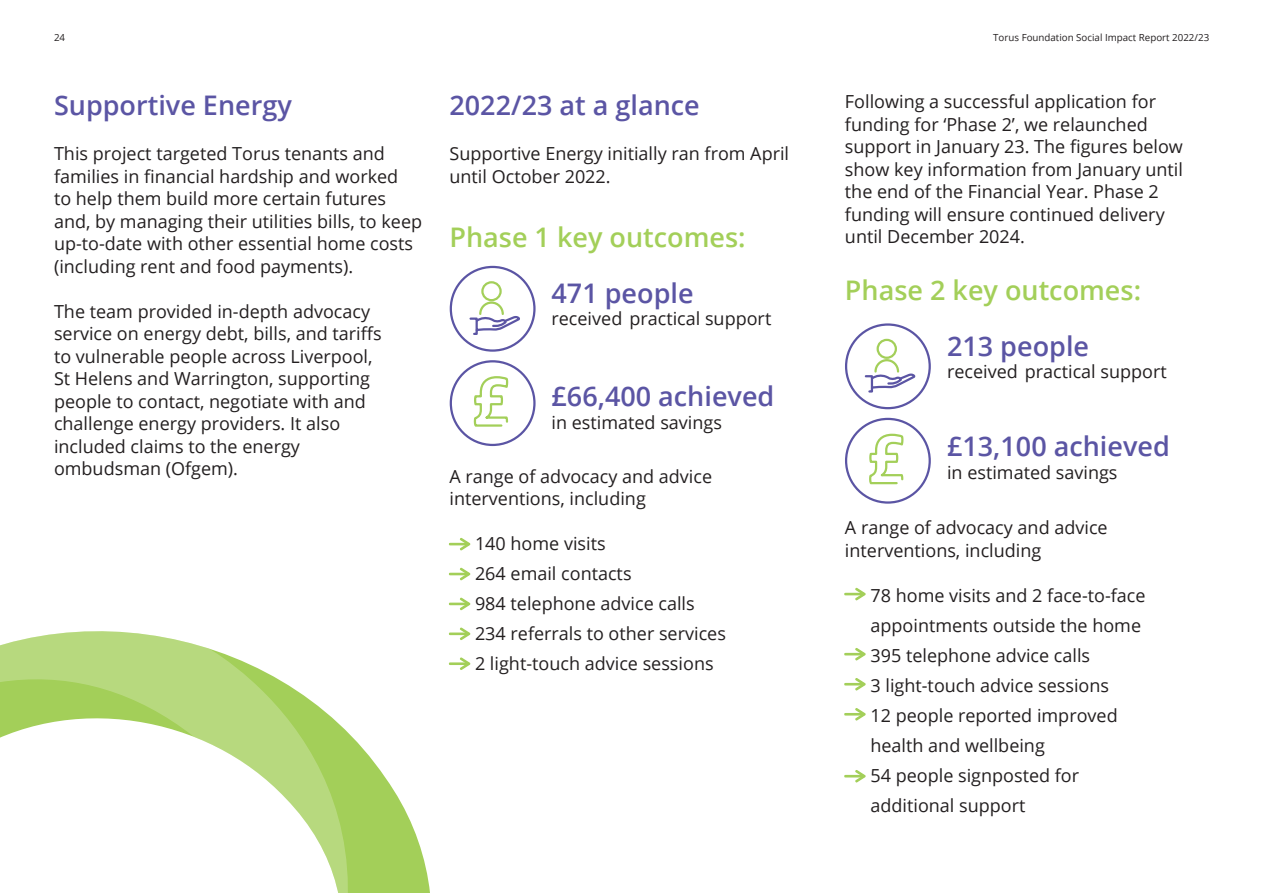
<style>
.page{position:relative;width:1263px;height:893px;background:#fff}
.page>*{position:absolute;margin:0;border:0;box-sizing:border-box;transform-origin:0 0}
.t1{font:600 27px "Open Sans";color:#5b55a4}
.t2{font:600 27px "Open Sans";color:#a3cf59}
.t3{font:18px/22.5px "Open Sans";color:#231f20}
.t4{font:9.75px "Open Sans";color:#231f20}
</style>
<div class="page">
<svg style="left:450px;top:537px;width:21px;height:14px"></svg>
<div style="left:449px;top:543px;width:20px;height:2px;border:2px solid #a3cf59"></div>
<svg style="left:845px;top:587px;width:21px;height:14px"></svg>
<div style="left:844px;top:593px;width:21px;height:2px;border:2px solid #a3cf59"></div>
<svg style="left:845px;top:648px;width:21px;height:13px"></svg>
<div style="left:844px;top:653px;width:21px;height:2px;border:2px solid #a3cf59"></div>
<svg style="left:845px;top:678px;width:21px;height:13px"></svg>
<div style="left:844px;top:683px;width:21px;height:2px;border:2px solid #a3cf59"></div>
<svg style="left:855px;top:708px;width:11px;height:13px"></svg>
<div style="left:844px;top:713px;width:21px;height:3px;border:2px solid #a3cf59"></div>
<svg style="left:845px;top:770px;width:21px;height:13px"></svg>
<div style="left:844px;top:775px;width:21px;height:2px;border:2px solid #a3cf59"></div>
<svg style="left:450px;top:567px;width:21px;height:14px"></svg>
<div style="left:449px;top:573px;width:20px;height:2px;border:2px solid #a3cf59"></div>
<svg style="left:450px;top:597px;width:21px;height:14px"></svg>
<div style="left:449px;top:603px;width:20px;height:2px;border:2px solid #a3cf59"></div>
<svg style="left:450px;top:627px;width:21px;height:13px"></svg>
<div style="left:449px;top:632px;width:20px;height:3px;border:2px solid #a3cf59"></div>
<svg style="left:459px;top:657px;width:12px;height:13px"></svg>
<div style="left:449px;top:662px;width:20px;height:3px;border:2px solid #a3cf59"></div>
<svg style="left:348px;top:733px;width:82px;height:160px;fill:#a3cf59"></svg>
<svg style="left:0;top:631px;width:348px;height:262px"></svg>
<div style="left:481px;top:281px;width:21px;height:20px;border:2px solid #a3cf59;border-radius:50%"></div>
<svg style="left:469px;top:300px;width:51px;height:35px"></svg>
<svg style="left:473px;top:376px;width:36px;height:51px"></svg>
<div style="left:450px;top:266px;width:86px;height:86px;border:2px solid #5b55a4;border-radius:50%"></div>
<div style="left:450px;top:360px;width:86px;height:86px;border:2px solid #5b55a4;border-radius:50%"></div>
<div style="left:876px;top:339px;width:21px;height:20px;border:2px solid #a3cf59;border-radius:50%"></div>
<svg style="left:864px;top:358px;width:52px;height:35px"></svg>
<svg style="left:869px;top:433px;width:35px;height:52px"></svg>
<div style="left:845px;top:323px;width:86px;height:86px;border:2px solid #5b55a4;border-radius:50%"></div>
<div style="left:845px;top:418px;width:86px;height:86px;border:2px solid #5b55a4;border-radius:50%"></div>
<p class="t4" style="left:54px;top:31px;width:13px">24</p>
<p class="t4" style="left:993px;top:31px;width:217px">Torus Foundation Social Impact Report 2022/23</p>
<h1 class="t1" style="left:54px;top:87px;width:239px">Supportive Energy</h1>
<p class="t3" style="left:54px;top:142px;width:370px">This project targeted Torus tenants and families in financial hardship and worked<br>to help them build more certain futures and, by managing their utilities bills, to keep up-to-date with other essential home costs (including rent and food payments).</p>
<p class="t3" style="left:54px;top:300px;width:329px">The team provided in-depth advocacy service on energy debt, bills, and tariffs to vulnerable people across Liverpool, St Helens and Warrington, supporting people to contact, negotiate with and challenge energy providers. It also included claims to the energy ombudsman (Ofgem).</p>
<h1 class="t1" style="left:449px;top:87px;width:252px">2022/23 at a glance</h1>
<p class="t3" style="left:449px;top:142px;width:341px">Supportive Energy initially ran from April until October 2022.</p>
<h1 class="t2" style="left:449px;top:219px;width:298px">Phase 1 key outcomes:</h1>
<h1 class="t1" style="left:551px;top:274px;width:144px">471 people</h1>
<p class="t3" style="left:551px;top:307px;width:221px">received practical support</p>
<h1 class="t1" style="left:551px;top:378px;width:224px">£66,400 achieved</h1>
<p class="t3" style="left:551px;top:411px;width:172px">in estimated savings</p>
<p class="t3" style="left:449px;top:465px;width:264px">A range of advocacy and advice interventions, including</p>
<p class="t3" style="left:475px;top:528px;width:252px;line-height:30px">140 home visits<br>264 email contacts<br>984 telephone advice calls<br>234 referrals to other services<br>2 light-touch advice sessions</p>
<p class="t3" style="left:845px;top:90px;width:340px">Following a successful application for funding for ‘Phase 2’, we relaunched support in January 23. The figures below show key information from January until the end of the Financial Year. Phase 2 funding will ensure continued delivery until December 2024.</p>
<h1 class="t2" style="left:845px;top:272px;width:298px">Phase 2 key outcomes:</h1>
<h1 class="t1" style="left:947px;top:328px;width:144px">213 people</h1>
<p class="t3" style="left:947px;top:360px;width:221px">received practical support</p>
<h1 class="t1" style="left:947px;top:428px;width:224px">£13,100 achieved</h1>
<p class="t3" style="left:947px;top:461px;width:172px">in estimated savings</p>
<p class="t3" style="left:845px;top:516px;width:264px">A range of advocacy and advice interventions, including</p>
<p class="t3" style="left:870px;top:580px;width:277px;line-height:30px">78 home visits and 2 face-to-face appointments outside the home<br>395 telephone advice calls<br>3 light-touch advice sessions<br>12 people reported improved health and wellbeing<br>54 people signposted for additional support</p>
</div>
